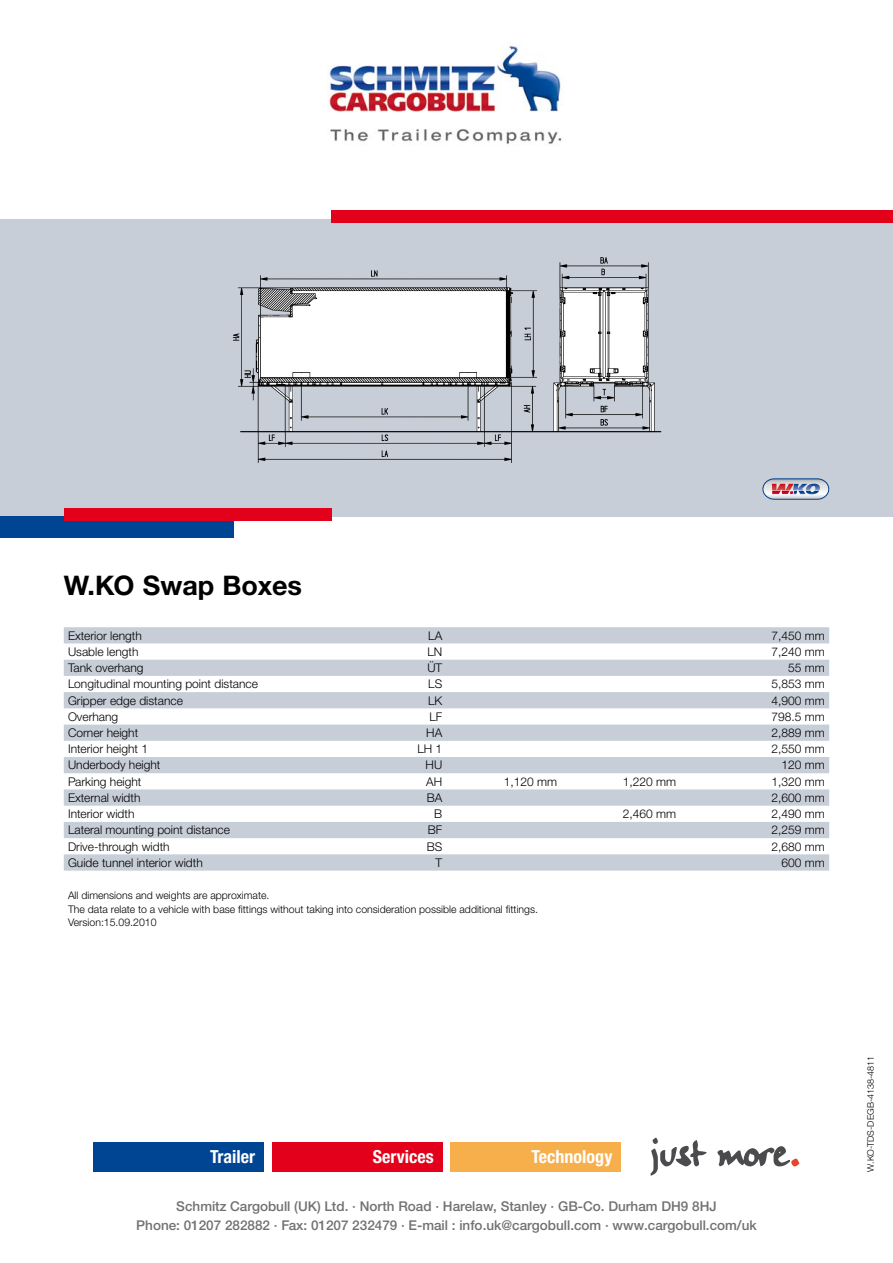
<style>
.page{position:relative;width:893px;height:1263px;background:#fff}
.page>*{position:absolute;margin:0;border:0;box-sizing:border-box;transform-origin:0 0}
.t1{font:700 27px "Helvetica Neue LTW1 G";color:#000}
.t2{font:700 condensed 18px "Helvetica Neue LT Pro";color:#fff}
.t3{font:500 13.5px/19.5px "Helvetica Neue LTW1 G";color:#707172;text-align:center}
.t4{font:300 12px "Helvetica Neue LTW1 G";color:#000}
.t5{font:300 10.5px/13.5px "Helvetica Neue LTW1 G";color:#000}
.t6{font:300 9px "Helvetica Neue LTW1 G";color:#000}
</style>
<div class="page">
<img style="left:327px;top:45px;width:235px;height:99px">
<div style="left:0;top:219px;width:893px;height:298px;background:#c7ced7"></div>
<div style="left:0;top:517px;width:234px;height:21px;background:#004494"></div>
<div style="left:64px;top:508px;width:268px;height:13px;background:#e2001a"></div>
<div style="left:332px;top:210px;width:561px;height:13px;background:#e2001a"></div>
<div style="left:94px;top:1142px;width:170px;height:29px;background:#004494"></div>
<div style="left:272px;top:1142px;width:170px;height:29px;background:#e2001a"></div>
<div style="left:451px;top:1142px;width:170px;height:29px;background:#f7af4c"></div>
<svg style="left:651px;top:1137px;width:148px;height:39px"></svg>
<img style="left:233px;top:257px;width:429px;height:206px">
<svg style="left:762px;top:478px;width:68px;height:22px"></svg>
<svg style="left:64px;top:627px;width:765px;height:243px;fill:#c8cfd8"></svg>
<h1 class="t1" style="left:64px;top:569px;width:240px">W.KO Swap Boxes</h1>
<p class="t4" style="left:68px;top:628px;width:75px">Exterior length</p>
<p class="t4" style="left:428px;top:628px;width:16px">LA</p>
<p class="t4" style="left:772px;top:628px;width:55px">7,450 mm</p>
<p class="t4" style="left:68px;top:644px;width:72px">Usable length</p>
<p class="t4" style="left:427px;top:644px;width:16px">LN</p>
<p class="t4" style="left:772px;top:644px;width:55px">7,240 mm</p>
<p class="t4" style="left:68px;top:660px;width:77px">Tank overhang</p>
<p class="t4" style="left:427px;top:660px;width:16px">ÜT</p>
<p class="t4" style="left:788px;top:660px;width:38px">55 mm</p>
<p class="t4" style="left:68px;top:677px;width:192px">Longitudinal mounting point distance</p>
<p class="t4" style="left:428px;top:677px;width:16px">LS</p>
<p class="t4" style="left:772px;top:677px;width:55px">5,853 mm</p>
<p class="t4" style="left:68px;top:693px;width:116px">Gripper edge distance</p>
<p class="t4" style="left:428px;top:693px;width:16px">LK</p>
<p class="t4" style="left:772px;top:693px;width:55px">4,900 mm</p>
<p class="t4" style="left:68px;top:709px;width:52px">Overhang</p>
<p class="t4" style="left:429px;top:709px;width:14px">LF</p>
<p class="t4" style="left:772px;top:709px;width:55px">798.5 mm</p>
<p class="t4" style="left:68px;top:725px;width:72px">Corner height</p>
<p class="t4" style="left:426px;top:725px;width:18px">HA</p>
<p class="t4" style="left:772px;top:725px;width:55px">2,889 mm</p>
<p class="t4" style="left:68px;top:742px;width:82px">Interior height 1</p>
<p class="t4" style="left:417px;top:742px;width:26px">LH 1</p>
<p class="t4" style="left:772px;top:742px;width:55px">2,550 mm</p>
<p class="t4" style="left:68px;top:758px;width:94px">Underbody height</p>
<p class="t4" style="left:426px;top:758px;width:18px">HU</p>
<p class="t4" style="left:782px;top:758px;width:45px">120 mm</p>
<p class="t4" style="left:68px;top:774px;width:75px">Parking height</p>
<p class="t4" style="left:426px;top:774px;width:18px">AH</p>
<p class="t4" style="left:504px;top:774px;width:55px">1,120 mm</p>
<p class="t4" style="left:623px;top:774px;width:55px">1,220 mm</p>
<p class="t4" style="left:772px;top:774px;width:55px">1,320 mm</p>
<p class="t4" style="left:68px;top:790px;width:74px">External width</p>
<p class="t4" style="left:427px;top:790px;width:17px">BA</p>
<p class="t4" style="left:772px;top:790px;width:55px">2,600 mm</p>
<p class="t4" style="left:68px;top:806px;width:68px">Interior width</p>
<p class="t4" style="left:434px;top:806px;width:10px">B</p>
<p class="t4" style="left:623px;top:806px;width:55px">2,460 mm</p>
<p class="t4" style="left:772px;top:806px;width:55px">2,490 mm</p>
<p class="t4" style="left:68px;top:823px;width:164px">Lateral mounting point distance</p>
<p class="t4" style="left:428px;top:823px;width:16px">BF</p>
<p class="t4" style="left:772px;top:823px;width:55px">2,259 mm</p>
<p class="t4" style="left:68px;top:839px;width:103px">Drive-through width</p>
<p class="t4" style="left:427px;top:839px;width:17px">BS</p>
<p class="t4" style="left:772px;top:839px;width:55px">2,680 mm</p>
<p class="t4" style="left:68px;top:855px;width:136px">Guide tunnel interior width</p>
<p class="t4" style="left:436px;top:855px;width:8px">T</p>
<p class="t4" style="left:782px;top:855px;width:45px">600 mm</p>
<p class="t5" style="left:68px;top:889px;width:472px">All dimensions and weights are approximate.<br>The data relate to a vehicle with base fittings without taking into consideration possible additional fittings.<br>Version:15.09.2010</p>
<h2 class="t2" style="left:210px;top:1146px;width:46px">Trailer</h2>
<h2 class="t2" style="left:373px;top:1146px;width:62px">Services</h2>
<h2 class="t2" style="left:532px;top:1146px;width:82px">Technology</h2>
<p class="t3" style="left:136px;top:1196px;width:622px">Schmitz Cargobull (UK) Ltd. · North Road · Harelaw, Stanley · GB-Co. Durham DH9 8HJ<br>Phone: 01207 282882 · Fax: 01207 232479 · E-mail : info.uk@cargobull.com · www.cargobull.com/uk</p>
<p class="t6" style="left:865px;top:1171px;width:117px;rotate:-90deg">W.KO-TDS-DEGB-4138-4811</p>
</div>
